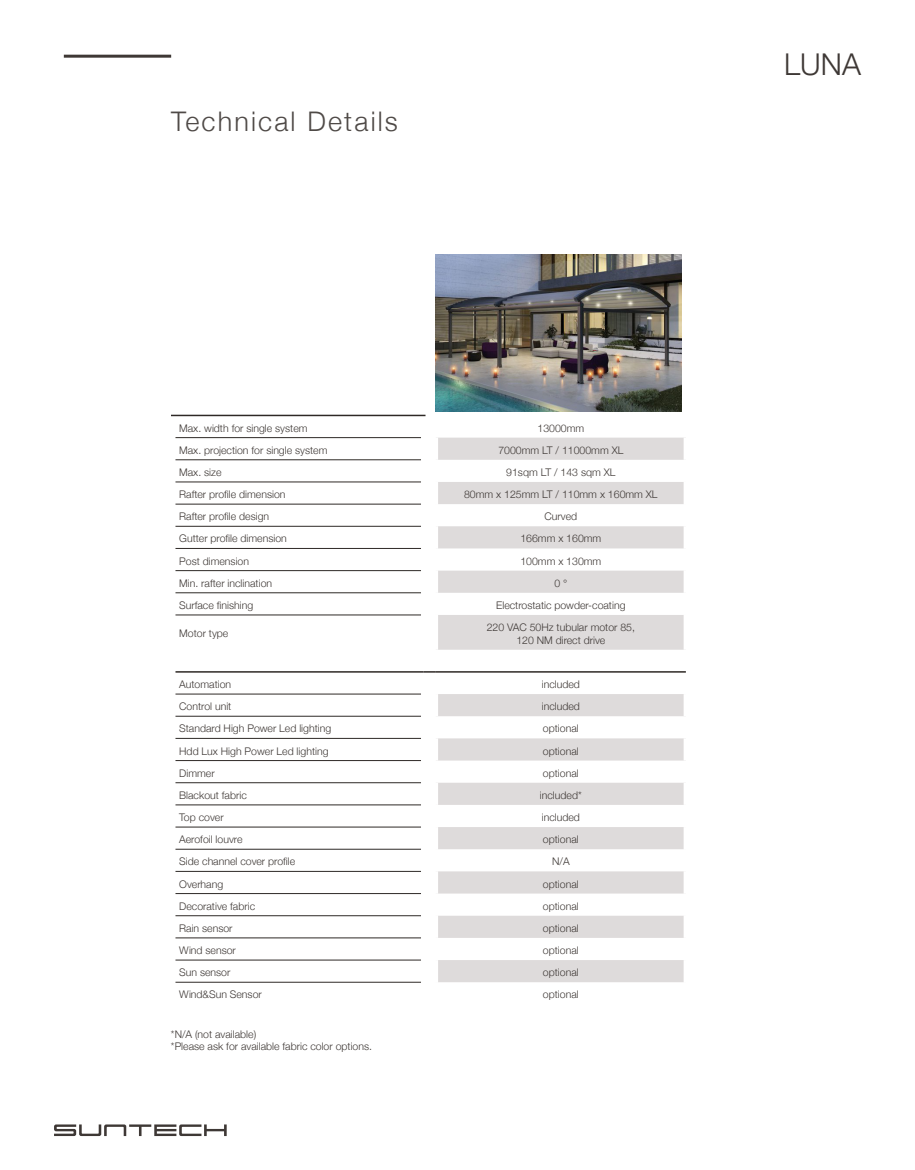
<style>
.page{position:relative;width:915px;height:1170px;background:#fff}
.page>*{position:absolute;margin:0;border:0;box-sizing:border-box;transform-origin:0 0}
.t1{font:300 30px "Helvetica Neue";color:#3e3835}
.t2{font:300 27px "Helvetica Neue";letter-spacing:.08em;color:#4f4a47}
.t3{font:300 10.5px "Helvetica Neue";color:#3e3835}
</style>
<div class="page">
<hr style="left:64px;top:55px;width:107px;height:3px;background:#3e3835">
<svg style="left:435px;top:437px;width:250px;height:545px;fill:#e4e2e2"></svg>
<div style="left:433px;top:694px;width:5px;height:22px;background:#fff"></div>
<div style="left:683px;top:694px;width:5px;height:22px;background:#fff"></div>
<div style="left:433px;top:437px;width:5px;height:23px;background:#fff"></div>
<div style="left:683px;top:437px;width:5px;height:23px;background:#fff"></div>
<div style="left:433px;top:482px;width:5px;height:22px;background:#fff"></div>
<div style="left:683px;top:482px;width:5px;height:22px;background:#fff"></div>
<div style="left:433px;top:504px;width:5px;height:22px;background:#fff"></div>
<div style="left:683px;top:504px;width:5px;height:22px;background:#fff"></div>
<div style="left:433px;top:526px;width:5px;height:22px;background:#fff"></div>
<div style="left:683px;top:526px;width:5px;height:22px;background:#fff"></div>
<div style="left:433px;top:570px;width:5px;height:22px;background:#fff"></div>
<div style="left:683px;top:570px;width:5px;height:22px;background:#fff"></div>
<div style="left:433px;top:615px;width:5px;height:34px;background:#fff"></div>
<div style="left:683px;top:615px;width:5px;height:34px;background:#fff"></div>
<div style="left:433px;top:738px;width:5px;height:22px;background:#fff"></div>
<div style="left:683px;top:738px;width:5px;height:22px;background:#fff"></div>
<div style="left:433px;top:782px;width:5px;height:22px;background:#fff"></div>
<div style="left:683px;top:782px;width:5px;height:22px;background:#fff"></div>
<div style="left:433px;top:804px;width:5px;height:23px;background:#fff"></div>
<div style="left:683px;top:804px;width:5px;height:23px;background:#fff"></div>
<div style="left:433px;top:827px;width:5px;height:22px;background:#fff"></div>
<div style="left:683px;top:827px;width:5px;height:22px;background:#fff"></div>
<div style="left:433px;top:871px;width:5px;height:22px;background:#fff"></div>
<div style="left:683px;top:871px;width:5px;height:22px;background:#fff"></div>
<div style="left:433px;top:915px;width:5px;height:22px;background:#fff"></div>
<div style="left:683px;top:915px;width:5px;height:22px;background:#fff"></div>
<div style="left:433px;top:959px;width:5px;height:23px;background:#fff"></div>
<div style="left:683px;top:959px;width:5px;height:23px;background:#fff"></div>
<div style="left:433px;top:548px;width:5px;height:22px;background:#fff"></div>
<div style="left:683px;top:548px;width:5px;height:22px;background:#fff"></div>
<div style="left:433px;top:592px;width:5px;height:23px;background:#fff"></div>
<div style="left:683px;top:592px;width:5px;height:23px;background:#fff"></div>
<div style="left:433px;top:849px;width:5px;height:22px;background:#fff"></div>
<div style="left:683px;top:849px;width:5px;height:22px;background:#fff"></div>
<div style="left:433px;top:893px;width:5px;height:22px;background:#fff"></div>
<div style="left:683px;top:893px;width:5px;height:22px;background:#fff"></div>
<div style="left:433px;top:937px;width:5px;height:22px;background:#fff"></div>
<div style="left:683px;top:937px;width:5px;height:22px;background:#fff"></div>
<hr style="left:175px;top:437px;width:246px;height:1px;background:#2e2926">
<hr style="left:175px;top:459px;width:246px;height:1px;background:#2e2926">
<hr style="left:175px;top:481px;width:246px;height:1px;background:#2e2926">
<hr style="left:175px;top:504px;width:246px;height:1px;background:#2e2926">
<hr style="left:175px;top:526px;width:246px;height:1px;background:#2e2926">
<hr style="left:175px;top:548px;width:246px;height:1px;background:#2e2926">
<hr style="left:175px;top:570px;width:246px;height:1px;background:#2e2926">
<hr style="left:175px;top:592px;width:246px;height:1px;background:#2e2926">
<hr style="left:175px;top:614px;width:246px;height:1px;background:#2e2926">
<hr style="left:175px;top:693px;width:246px;height:1px;background:#2e2926">
<hr style="left:175px;top:716px;width:246px;height:1px;background:#2e2926">
<hr style="left:175px;top:738px;width:246px;height:1px;background:#2e2926">
<hr style="left:175px;top:760px;width:246px;height:1px;background:#2e2926">
<hr style="left:175px;top:782px;width:246px;height:1px;background:#2e2926">
<hr style="left:175px;top:804px;width:246px;height:1px;background:#2e2926">
<hr style="left:175px;top:826px;width:246px;height:1px;background:#2e2926">
<hr style="left:175px;top:848px;width:246px;height:1px;background:#2e2926">
<hr style="left:175px;top:871px;width:246px;height:1px;background:#2e2926">
<hr style="left:175px;top:893px;width:246px;height:1px;background:#2e2926">
<hr style="left:175px;top:915px;width:246px;height:1px;background:#2e2926">
<hr style="left:175px;top:937px;width:246px;height:1px;background:#2e2926">
<hr style="left:175px;top:959px;width:246px;height:1px;background:#2e2926">
<hr style="left:175px;top:981px;width:246px;height:1px;background:#2e2926">
<svg style="left:423px;top:671px;width:12px;height:1px"></svg>
<hr style="left:435px;top:671px;width:250px;height:1px;background:#2e2926">
<hr style="left:171px;top:414px;width:254px;height:2px;background:#2e2926">
<hr style="left:175px;top:671px;width:248px;height:1px;background:#2e2926">
<img style="left:435px;top:255px;width:246px;height:156px">
<svg style="left:54px;top:1124px;width:172px;height:11px"></svg>
<p class="t2" style="left:171px;top:99px;width:228px">Technical Details</p>
<p class="t3" style="left:179px;top:419px;width:130px">Max. width for single system</p>
<p class="t3" style="left:537px;top:419px;width:48px">13000mm</p>
<p class="t3" style="left:179px;top:441px;width:150px">Max. projection for single system</p>
<p class="t3" style="left:498px;top:441px;width:126px">7000mm LT / 11000mm XL</p>
<p class="t3" style="left:179px;top:463px;width:44px">Max. size</p>
<p class="t3" style="left:506px;top:463px;width:111px">91sqm LT / 143 sqm XL</p>
<p class="t3" style="left:179px;top:486px;width:108px">Rafter profile dimension</p>
<p class="t3" style="left:464px;top:486px;width:195px">80mm x 125mm LT / 110mm x 160mm XL</p>
<p class="t3" style="left:179px;top:508px;width:91px">Rafter profile design</p>
<p class="t3" style="left:544px;top:508px;width:34px">Curved</p>
<p class="t3" style="left:179px;top:530px;width:109px">Gutter profile dimension</p>
<p class="t3" style="left:520px;top:530px;width:82px">166mm x 160mm</p>
<p class="t3" style="left:179px;top:552px;width:71px">Post dimension</p>
<p class="t3" style="left:520px;top:552px;width:82px">100mm x 130mm</p>
<p class="t3" style="left:179px;top:574px;width:94px">Min. rafter inclination</p>
<p class="t3" style="left:554px;top:574px;width:14px">0 °</p>
<p class="t3" style="left:179px;top:596px;width:75px">Surface finishing</p>
<p class="t3" style="left:496px;top:596px;width:131px">Electrostatic powder-coating</p>
<p class="t3" style="left:179px;top:625px;width:51px">Motor type</p>
<p class="t3" style="left:486px;top:619px;width:150px">220 VAC 50Hz tubular motor 85,</p>
<p class="t3" style="left:516px;top:631px;width:90px">120 NM direct drive</p>
<p class="t3" style="left:179px;top:675px;width:53px">Automation</p>
<p class="t3" style="left:541px;top:675px;width:40px">included</p>
<p class="t3" style="left:179px;top:698px;width:54px">Control unit</p>
<p class="t3" style="left:541px;top:698px;width:40px">included</p>
<p class="t3" style="left:179px;top:720px;width:153px">Standard High Power Led lighting</p>
<p class="t3" style="left:542px;top:720px;width:37px">optional</p>
<p class="t3" style="left:179px;top:742px;width:151px">Hdd Lux High Power Led lighting</p>
<p class="t3" style="left:542px;top:742px;width:37px">optional</p>
<p class="t3" style="left:179px;top:764px;width:37px">Dimmer</p>
<p class="t3" style="left:542px;top:764px;width:37px">optional</p>
<p class="t3" style="left:179px;top:786px;width:69px">Blackout fabric</p>
<p class="t3" style="left:539px;top:786px;width:43px">included*</p>
<p class="t3" style="left:179px;top:808px;width:46px">Top cover</p>
<p class="t3" style="left:541px;top:808px;width:40px">included</p>
<p class="t3" style="left:179px;top:831px;width:65px">Aerofoil louvre</p>
<p class="t3" style="left:542px;top:831px;width:37px">optional</p>
<p class="t3" style="left:179px;top:853px;width:117px">Side channel cover profile</p>
<p class="t3" style="left:552px;top:853px;width:19px">N/A</p>
<p class="t3" style="left:179px;top:875px;width:45px">Overhang</p>
<p class="t3" style="left:542px;top:875px;width:37px">optional</p>
<p class="t3" style="left:179px;top:897px;width:77px">Decorative fabric</p>
<p class="t3" style="left:542px;top:897px;width:37px">optional</p>
<p class="t3" style="left:179px;top:919px;width:55px">Rain sensor</p>
<p class="t3" style="left:542px;top:919px;width:37px">optional</p>
<p class="t3" style="left:179px;top:941px;width:58px">Wind sensor</p>
<p class="t3" style="left:542px;top:941px;width:37px">optional</p>
<p class="t3" style="left:179px;top:963px;width:53px">Sun sensor</p>
<p class="t3" style="left:542px;top:963px;width:37px">optional</p>
<p class="t3" style="left:179px;top:986px;width:84px">Wind&amp;Sun Sensor</p>
<p class="t3" style="left:542px;top:986px;width:37px">optional</p>
<p class="t3" style="left:171px;top:1025px;width:87px">*N/A (not available)</p>
<p class="t3" style="left:171px;top:1037px;width:202px">*Please ask for available fabric color options.</p>
<p class="t1" style="left:783px;top:40px;width:78px">LUNA</p>
</div>
